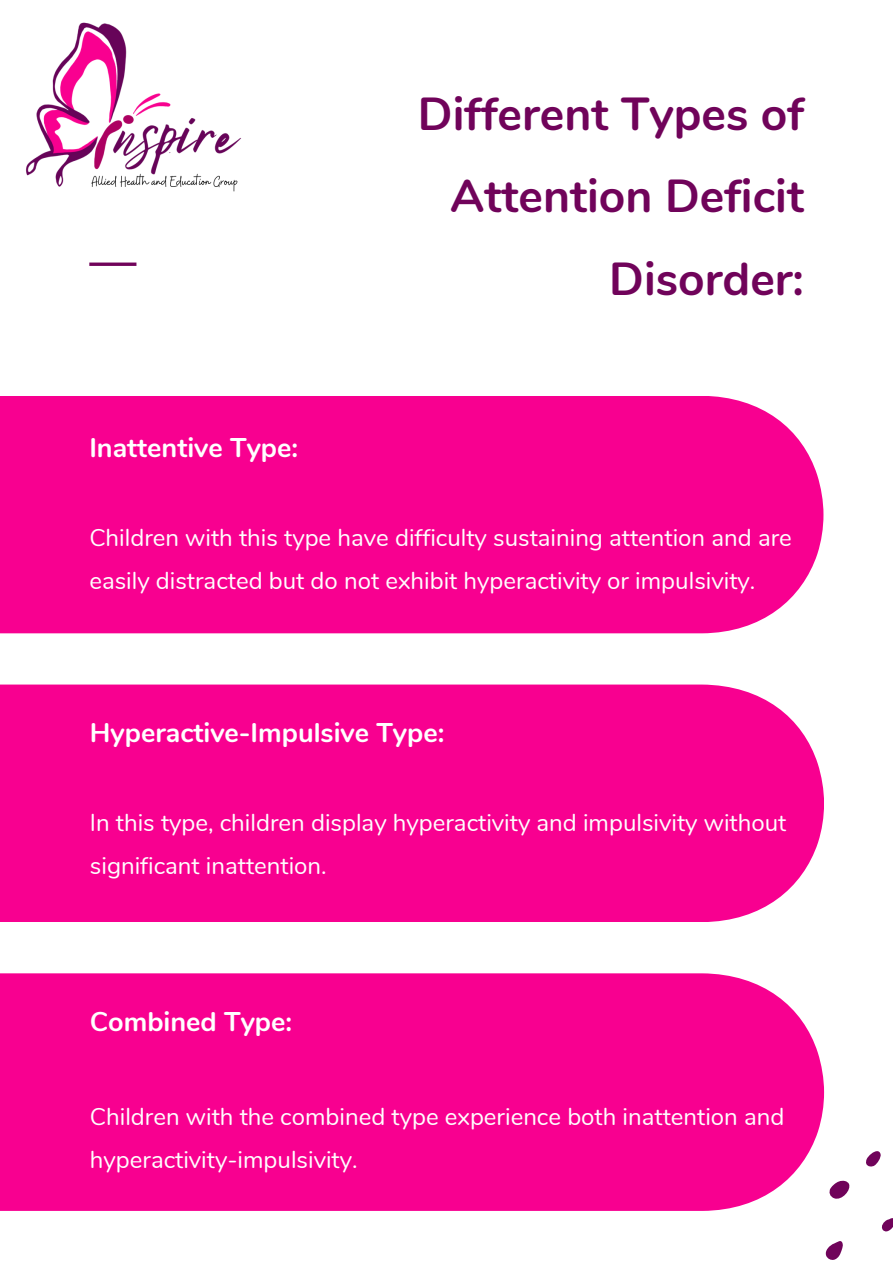
<style>
.page{position:relative;width:893px;height:1264px;background:#fff}
.page>*{position:absolute;margin:0;border:0;box-sizing:border-box;transform-origin:0 0}
.t1{font:700 46.2px/82.7px "Nunito";color:#70035a;text-align:right}
.t2{font:700 27px "Nunito";color:#fff}
.t3{font:24px/42.8px "Nunito";color:#fff}
</style>
<div class="page">
<img style="left:26px;top:22px;width:215px;height:244px">
<svg style="left:89px;top:262px;width:47px;height:4px"></svg>
<div style="left:0;top:396px;width:823px;height:237px;background:#f80090"></div>
<div style="left:0;top:684px;width:824px;height:238px;background:#f80090"></div>
<div style="left:0;top:973px;width:824px;height:237px;background:#f80090"></div>
<svg style="left:829px;top:1180px;width:21px;height:19px"></svg>
<svg style="left:881px;top:1218px;width:11px;height:13px"></svg>
<svg style="left:866px;top:1151px;width:15px;height:16px"></svg>
<svg style="left:825px;top:1241px;width:18px;height:19px"></svg>
<h2 class="t2" style="left:89px;top:430px;width:210px">Inattentive Type:</h2>
<h1 class="t1" style="left:418px;top:73px;width:387px">Different Types of<br>Attention Deficit<br>Disorder:</h1>
<p class="t3" style="left:89px;top:517px;width:704px">Children with this type have difficulty sustaining attention and are easily distracted but do not exhibit hyperactivity or impulsivity.</p>
<h2 class="t2" style="left:90px;top:715px;width:356px">Hyperactive-Impulsive Type:</h2>
<p class="t3" style="left:90px;top:802px;width:698px">In this type, children display hyperactivity and impulsivity without significant inattention.</p>
<h2 class="t2" style="left:90px;top:1003px;width:204px">Combined Type:</h2>
<p class="t3" style="left:90px;top:1095px;width:696px">Children with the combined type experience both inattention and hyperactivity-impulsivity.</p>
</div>
